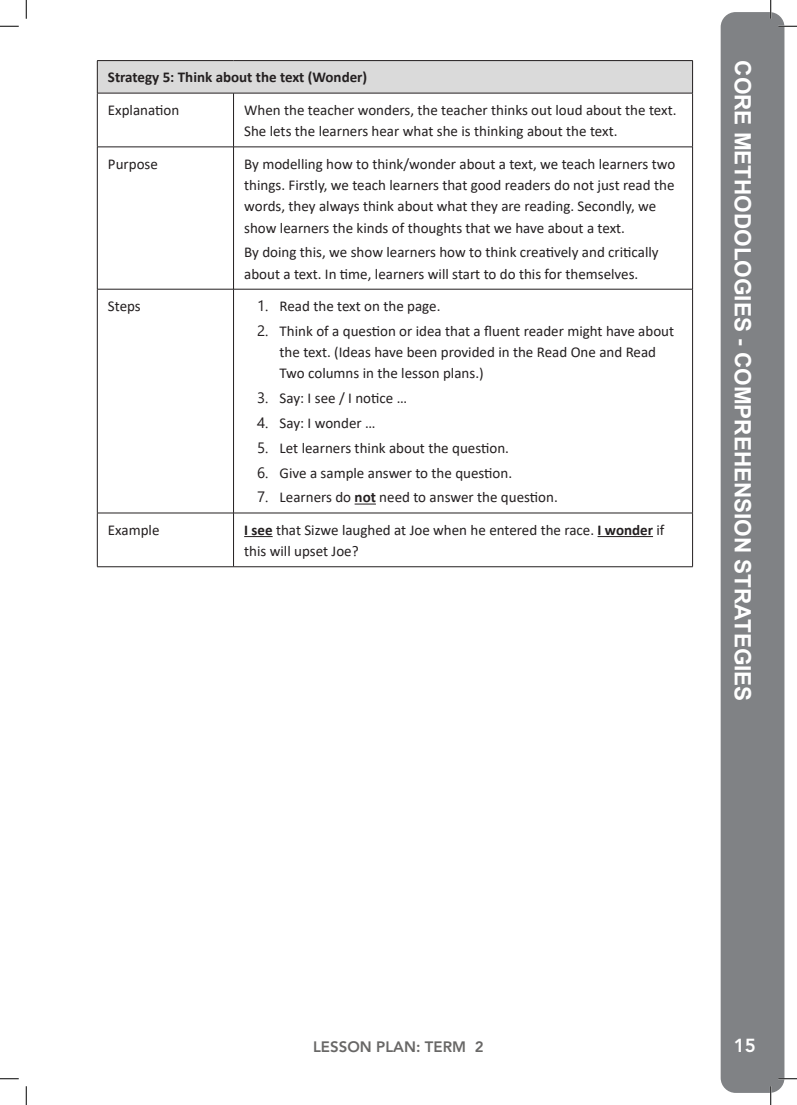
<style>
.page{position:relative;width:797px;height:1105px;background:#fff}
.page>*{position:absolute;margin:0;border:0;box-sizing:border-box;transform-origin:0 0}
.t1{font:700 22.5px "Arial";color:#fff}
.t2{font:800 18.75px "Avenir LT Std";color:#fff}
.Normal_wrd_12{font:15px/21.2px "Calibri";color:#231f20}
.Normal_wrd_12-2{font:700 15px "Calibri";color:#231f20}
.t3{font:800 15px "Avenir LT Std";color:#686766}
.s1{font-family:"Segoe UI"}
.s2{font-weight:700}
</style>
<div class="page">
<div style="left:720px;top:12px;width:64px;height:1081px;background:#808285;border-radius:15px"></div>
<div style="left:97px;top:61px;width:595px;height:32px;background:#dadada"></div>
<hr style="left:97px;top:93px;width:1px;height:54px;background:#231f20">
<hr style="left:233px;top:93px;width:1px;height:54px;background:#231f20">
<hr style="left:692px;top:93px;width:1px;height:54px;background:#231f20">
<hr style="left:97px;top:147px;width:136px;height:1px;background:#231f20">
<hr style="left:97px;top:147px;width:1px;height:142px;background:#231f20">
<hr style="left:233px;top:147px;width:459px;height:1px;background:#231f20">
<hr style="left:233px;top:147px;width:1px;height:142px;background:#231f20">
<hr style="left:692px;top:147px;width:1px;height:142px;background:#231f20">
<hr style="left:97px;top:289px;width:136px;height:1px;background:#231f20">
<hr style="left:97px;top:289px;width:1px;height:224px;background:#231f20">
<hr style="left:233px;top:289px;width:459px;height:1px;background:#231f20">
<hr style="left:233px;top:289px;width:1px;height:224px;background:#231f20">
<hr style="left:692px;top:289px;width:1px;height:224px;background:#231f20">
<hr style="left:97px;top:513px;width:136px;height:1px;background:#231f20">
<hr style="left:97px;top:513px;width:1px;height:54px;background:#231f20">
<hr style="left:233px;top:513px;width:459px;height:1px;background:#231f20">
<hr style="left:233px;top:513px;width:1px;height:54px;background:#231f20">
<hr style="left:692px;top:513px;width:1px;height:54px;background:#231f20">
<hr style="left:97px;top:566px;width:136px;height:1px;background:#231f20">
<hr style="left:233px;top:566px;width:459px;height:1px;background:#231f20">
<hr style="left:97px;top:60px;width:136px;height:1px;background:#231f20">
<hr style="left:97px;top:61px;width:1px;height:32px;background:#231f20">
<hr style="left:233px;top:60px;width:459px;height:1px;background:#231f20">
<hr style="left:692px;top:61px;width:1px;height:32px;background:#231f20">
<hr style="left:97px;top:93px;width:136px;height:1px;background:#231f20">
<hr style="left:233px;top:93px;width:459px;height:1px;background:#231f20">
<svg style="left:354px;top:504px;width:22px;height:1px"></svg>
<svg style="left:244px;top:536px;width:29px;height:1px"></svg>
<hr style="left:597px;top:536px;width:56px;height:1px;background:#231f20">
<svg style="left:0;top:25px;width:19px;height:2px"></svg>
<svg style="left:778px;top:25px;width:19px;height:2px"></svg>
<svg style="left:0;top:1078px;width:19px;height:1px"></svg>
<svg style="left:778px;top:1078px;width:19px;height:1px"></svg>
<svg style="left:25px;top:0;width:2px;height:19px"></svg>
<svg style="left:25px;top:1086px;width:2px;height:19px"></svg>
<svg style="left:770px;top:0;width:1px;height:19px"></svg>
<svg style="left:770px;top:1086px;width:1px;height:19px"></svg>
<p class="Normal_wrd_12-2" style="left:108px;top:67px;width:261px">Strategy 5: Think about the text (Wonder)</p>
<p class="Normal_wrd_12" style="left:108px;top:99px;width:73px">Explanation</p>
<p class="Normal_wrd_12" style="left:244px;top:99px;width:434px">When the teacher wonders, the teacher thinks out loud about the text.<br>She lets the learners hear what she is thinking about the text.</p>
<p class="Normal_wrd_12" style="left:108px;top:153px;width:51px">Purpose</p>
<p class="Normal_wrd_12" style="left:244px;top:153px;width:432px">By modelling how to think/wonder about a text, we teach learners two things. Firstly, we teach learners that good readers do not just read the words, they always think about what they are reading. Secondly, we show learners the kinds of thoughts that we have about a text.</p>
<p class="Normal_wrd_12" style="left:244px;top:241px;width:416px">By doing this, we show learners how to think creatively and critically about a text. In time, learners will start to do this for themselves.</p>
<p class="Normal_wrd_12" style="left:108px;top:295px;width:34px">Steps</p>
<p class="Normal_wrd_12" style="left:257px;top:295px;width:185px"><span class="s1">1.</span> Read the text on the page.</p>
<p class="Normal_wrd_12" style="left:279px;top:320px;width:396px;text-indent:-22px"><span class="s1">2.</span> Think of a question or idea that a fluent reader might have about the text. (Ideas have been provided in the Read One and Read<br>Two columns in the lesson plans.)</p>
<p class="Normal_wrd_12" style="left:257px;top:387px;width:151px"><span class="s1">3.</span> Say: I see / I notice …</p>
<p class="Normal_wrd_12" style="left:257px;top:412px;width:120px"><span class="s1">4.</span> Say: I wonder …</p>
<p class="Normal_wrd_12" style="left:257px;top:437px;width:253px"><span class="s1">5.</span> Let learners think about the question.</p>
<p class="Normal_wrd_12" style="left:257px;top:462px;width:256px"><span class="s1">6.</span> Give a sample answer to the question.</p>
<p class="Normal_wrd_12" style="left:257px;top:486px;width:302px"><span class="s1">7.</span> Learners do <span class="s2">not</span> need to answer the question.</p>
<p class="Normal_wrd_12" style="left:108px;top:519px;width:53px">Example</p>
<p class="Normal_wrd_12" style="left:244px;top:519px;width:422px"><span class="s2">I see</span> that Sizwe laughed at Joe when he entered the race. <span class="s2">I wonder</span> if this will upset Joe?</p>
<p class="t1" style="left:758px;top:60px;width:642px;rotate:90deg">CORE METHODOLOGIES - COMPREHENSION STRATEGIES</p>
<p class="t3" style="left:313px;top:1038px;width:172px">LESSON PLAN: TERM 2</p>
<p class="t2" style="left:733px;top:1034px;width:24px">15</p>
</div>
